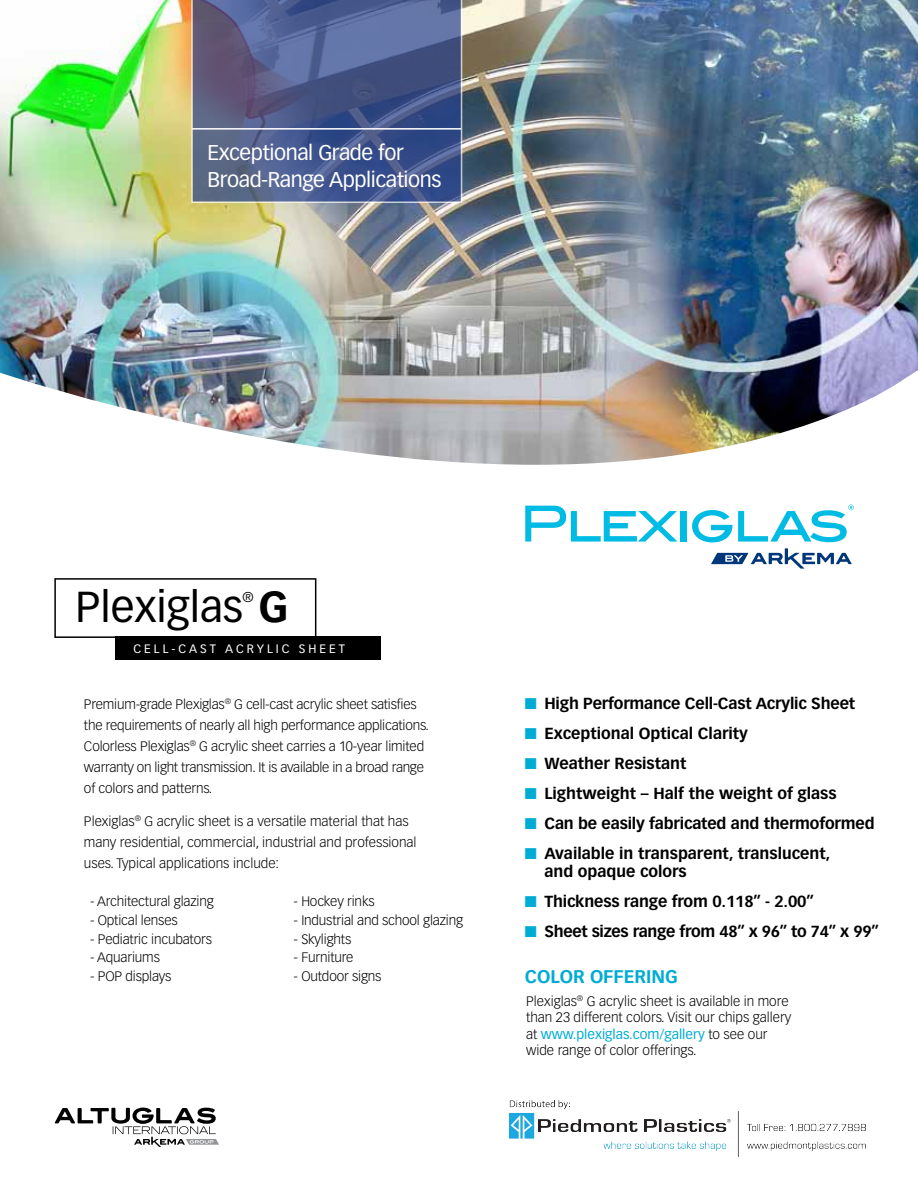
<style>
.page{position:relative;width:918px;height:1188px;background:#fff}
.page>*{position:absolute;margin:0;border:0;box-sizing:border-box;transform-origin:0 0}
.t1{font:42.6px "Vectora LH";color:#000}
.t2{font:21px/27px "Vectora LH";letter-spacing:-.02em;color:#fff}
.t3{font:700 18px "Vectora LT Std";color:#00acd4}
.t4{font:700 15.75px/18px "Vectora LT Std";color:#000}
.t5{font:700 15.75px "Vectora LT Std";letter-spacing:-.02em;color:#000}
.t6{font:13.95px "Vectora LH";color:#000}
.t7{font:300 13.5px/21px "Vectora LT Std";letter-spacing:-.01em;color:#000}
.t8{font:12px "Vectora LH";letter-spacing:.25em;color:#fff}
.s1{font-weight:700}
.s2{color:#00acd4}
.s3{font-weight:400;color:#00acd4}
</style>
<div class="page">
<img style="left:0;top:0;width:918px;height:359px">
<img style="left:0;top:359px;width:918px;height:184px">
<div style="left:54px;top:578px;width:262px;height:60px;border:2px solid #000"></div>
<div style="left:115px;top:636px;width:265px;height:24px;background:#000"></div>
<svg style="left:191px;top:0;width:271px;height:203px"></svg>
<hr style="left:192px;top:128px;width:269px;height:2px;background:#fff">
<svg style="left:55px;top:1108px;width:164px;height:39px"></svg>
<svg style="left:711px;top:548px;width:141px;height:21px"></svg>
<svg style="left:525px;top:506px;width:152px;height:36px"></svg>
<div style="left:680px;top:511px;width:6px;height:31px;background:#00bce4"></div>
<svg style="left:692px;top:510px;width:40px;height:32px"></svg>
<svg style="left:738px;top:505px;width:116px;height:37px"></svg>
<img style="left:509px;top:1101px;width:356px;height:56px">
<h2 class="t2" style="left:207px;top:139px;width:236px">Exceptional Grade for<br>Broad-Range Applications</h2>
<h1 class="t1" style="left:75px;top:582px;width:215px">Plexiglas <span class="s1">G</span></h1>
<p class="t6" style="left:242px;top:589px;width:13px">®</p>
<p class="t8" style="left:133px;top:641px;width:213px">CELL-CAST ACRYLIC SHEET</p>
<p class="t7" style="left:84px;top:693px;width:346px">Premium-grade Plexiglas<sup>®</sup> G cell-cast acrylic sheet satisfies the requirements of nearly all high performance applications.<br>Colorless Plexiglas<sup>®</sup> G acrylic sheet carries a 10-year limited warranty on light transmission. It is available in a broad range of colors and patterns.</p>
<p class="t7" style="left:84px;top:810px;width:334px">Plexiglas<sup>®</sup> G acrylic sheet is a versatile material that has many residential, commercial, industrial and professional uses. Typical applications include:</p>
<p class="t7" style="left:90px;top:891px;width:125px">- Architectural glazing</p>
<p class="t7" style="left:90px;top:910px;width:89px">- Optical lenses</p>
<p class="t7" style="left:90px;top:929px;width:123px">- Pediatric incubators</p>
<p class="t7" style="left:90px;top:947px;width:71px">- Aquariums</p>
<p class="t7" style="left:90px;top:966px;width:83px">- POP displays</p>
<p class="t7" style="left:294px;top:891px;width:82px">- Hockey rinks</p>
<p class="t7" style="left:294px;top:910px;width:171px">- Industrial and school glazing</p>
<p class="t7" style="left:294px;top:929px;width:59px">- Skylights</p>
<p class="t7" style="left:294px;top:947px;width:61px">- Furniture</p>
<p class="t7" style="left:294px;top:966px;width:89px">- Outdoor signs</p>
<p class="t4" style="left:525px;top:694px;width:332px"><span class="s2">■</span> High Performance Cell-Cast Acrylic Sheet</p>
<p class="t4" style="left:525px;top:724px;width:225px"><span class="s2">■</span> Exceptional Optical Clarity</p>
<p class="t4" style="left:525px;top:754px;width:163px"><span class="s2">■</span> Weather Resistant</p>
<p class="t4" style="left:525px;top:784px;width:313px"><span class="s2">■</span> Lightweight – Half the weight of glass</p>
<p class="t4" style="left:525px;top:814px;width:351px"><span class="s2">■</span> Can be easily fabricated and thermoformed</p>
<p class="t4" style="left:544px;top:844px;width:288px;text-indent:-19px"><span class="s2">■</span> Available in transparent, translucent, and opaque colors</p>
<p class="t4" style="left:525px;top:892px;width:291px"><span class="s2">■</span> Thickness range from 0.118” - 2.00”</p>
<p class="t5" style="left:525px;top:922px;width:356px"><span class="s2">■</span> Sheet sizes range from 48” x 96” to 74” x 99”</p>
<h3 class="t3" style="left:525px;top:965px;width:155px">COLOR OFFERING</h3>
<p class="t7" style="left:526px;top:993px;width:267px;line-height:16.5px">Plexiglas<sup>®</sup> G acrylic sheet is available in more than 23 different colors. Visit our chips gallery at <span class="s3">www.plexiglas.com/gallery</span> to see our wide range of color offerings.</p>
</div>
